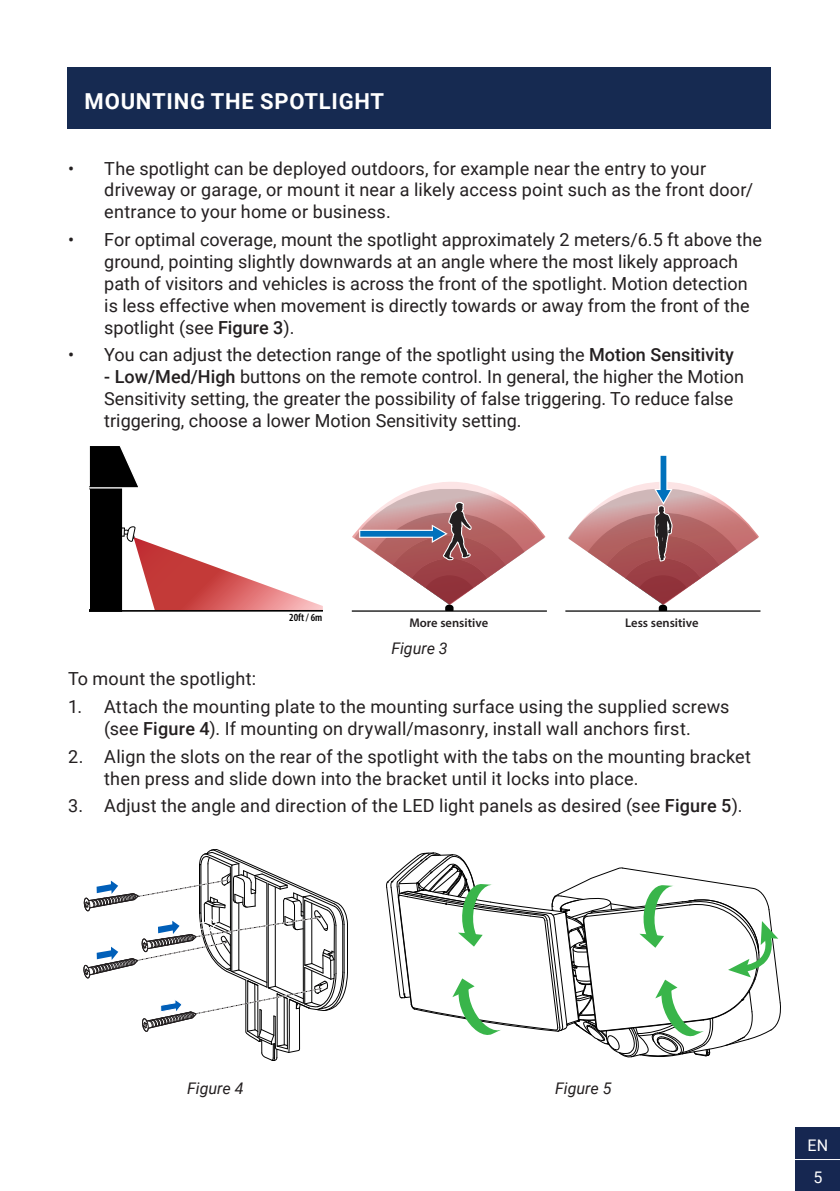
<style>
.page{position:relative;width:840px;height:1191px;background:#fff}
.page>*{position:absolute;margin:0;border:0;box-sizing:border-box;transform-origin:0 0}
.Page_Title{font:700 22px "Roboto";letter-spacing:.035em;color:#fff}
.t1{font:18px/22px "Roboto";color:#231f20}
.t2{font:italic 16px "Roboto";color:#231f20}
.t3{font:16px "Roboto";color:#fff}
.t4{font:600 12.6px "Myriad Pro";color:#231f20}
.t5{font:600 condensed 11px "Myriad Pro";color:#000}
.s1{font-weight:500}
</style>
<div class="page">
<div style="left:794px;top:1159px;width:45px;height:32px;background:#162751"></div>
<div style="left:794px;top:1127px;width:45px;height:32px;background:#162751"></div>
<hr style="left:794px;top:1159px;width:45px;height:1px;background:#fff">
<svg style="left:84px;top:849px;width:263px;height:212px"></svg>
<svg style="left:386px;top:852px;width:394px;height:206px"></svg>
<div style="left:67px;top:67px;width:703px;height:62px;background:#162a51"></div>
<hr style="left:351px;top:610px;width:195px;height:1px;background:#000">
<svg style="left:352px;top:482px;width:193px;height:129px"></svg>
<hr style="left:565px;top:610px;width:195px;height:1px;background:#000">
<div style="left:660px;top:456px;width:6px;height:36px;background:#0071bc"></div>
<svg style="left:567px;top:460px;width:191px;height:151px"></svg>
<svg style="left:90px;top:446px;width:233px;height:166px"></svg>
<p class="Page_Title" style="left:85px;top:86px;width:301px">MOUNTING THE SPOTLIGHT</p>
<p class="t1" style="left:104px;top:157px;width:650px;text-indent:-36px">• The spotlight can be deployed outdoors, for example near the entry to your driveway or garage, or mount it near a likely access point such as the front door/ entrance to your home or business.</p>
<p class="t1" style="left:104px;top:227px;width:658px;text-indent:-36px">• For optimal coverage, mount the spotlight approximately 2 meters/6.5 ft above the ground, pointing slightly downwards at an angle where the most likely approach path of visitors and vehicles is across the front of the spotlight. Motion detection is less effective when movement is directly towards or away from the front of the spotlight (see <span class="s1">Figure 3</span>).</p>
<p class="t1" style="left:68px;top:343px;width:666px">• You can adjust the detection range of the spotlight using the <span class="s1">Motion Sensitivity</span></p>
<p class="t1" style="left:104px;top:365px;width:641px"><span class="s1">- Low/Med/High</span> buttons on the remote control. In general, the higher the Motion<br>Sensitivity setting, the greater the possibility of false triggering. To reduce false triggering, choose a lower Motion Sensitivity setting.</p>
<p class="t5" style="left:289px;top:611px;width:35px">20ft / 6m</p>
<p class="t4" style="left:409px;top:614px;width:80px">More sensitive</p>
<p class="t4" style="left:624px;top:614px;width:75px">Less sensitive</p>
<p class="t2" style="left:391px;top:637px;width:58px">Figure 3</p>
<p class="t1" style="left:68px;top:667px;width:189px">To mount the spotlight:</p>
<p class="t1" style="left:68px;top:695px;width:662px;text-align:center">1. Attach the mounting plate to the mounting surface using the supplied screws (see <span class="s1">Figure 4</span>). If mounting on drywall/masonry, install wall anchors first.</p>
<p class="t1" style="left:104px;top:744px;width:647px;text-indent:-36px">2. Align the slots on the rear of the spotlight with the tabs on the mounting bracket then press and slide down into the bracket until it locks into place.</p>
<p class="t1" style="left:68px;top:794px;width:675px">3. Adjust the angle and direction of the LED light panels as desired (see <span class="s1">Figure 5</span>).</p>
<p class="t2" style="left:187px;top:1077px;width:58px">Figure 4</p>
<p class="t2" style="left:555px;top:1077px;width:58px">Figure 5</p>
<p class="t3" style="left:807px;top:1133px;width:22px">EN</p>
<p class="t3" style="left:812px;top:1166px;width:10px">5</p>
</div>
